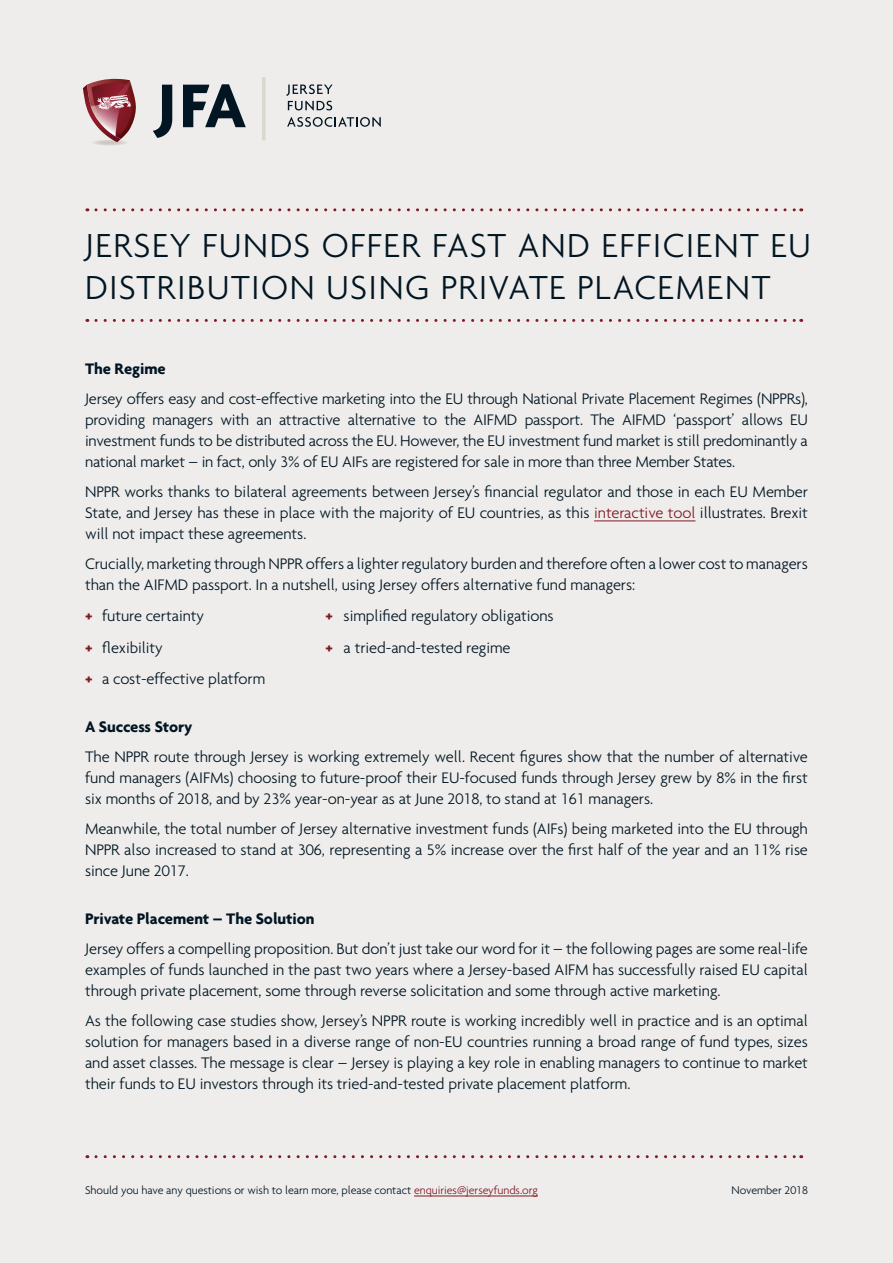
<style>
.page{position:relative;width:893px;height:1263px;background:#efedec}
.page>*{position:absolute;margin:0;border:0;box-sizing:border-box;transform-origin:0 0}
.t1{font:300 36px/42px "Agenda";letter-spacing:.04em;color:#011622}
.t2{font:300 16.5px/21px "Agenda";letter-spacing:-.005em;color:#011622;text-align:justify}
.t3{font:700 16.5px "Agenda";letter-spacing:-.005em;color:#011622}
.t4{font:300 12px "Agenda";letter-spacing:-.005em;color:#011622}
.s1{color:#801a24}
.s2{font-weight:700;color:#801a24}
</style>
<div class="page">
<svg style="left:96px;top:319px;width:706px;height:3px"></svg>
<svg style="left:96px;top:1155px;width:706px;height:3px"></svg>
<svg style="left:96px;top:208px;width:706px;height:3px"></svg>
<hr style="left:594px;top:521px;width:101px;height:1px;background:#801a24">
<hr style="left:414px;top:1196px;width:124px;height:1px;background:#801a24">
<svg style="left:286px;top:84px;width:47px;height:26px"></svg>
<svg style="left:287px;top:117px;width:94px;height:10px"></svg>
<svg style="left:153px;top:85px;width:19px;height:53px"></svg>
<div style="left:262px;top:77px;width:4px;height:64px;border:1px solid #d9d7ce"></div>
<svg style="left:183px;top:84px;width:63px;height:43px"></svg>
<svg style="left:83px;top:79px;width:53px;height:66px"></svg>
<h1 class="t1" style="left:85px;top:224px;width:728px">JERSEY FUNDS OFFER FAST AND EFFICIENT EU<br>DISTRIBUTION USING PRIVATE PLACEMENT</h1>
<p class="t3" style="left:85px;top:359px;width:82px">The Regime</p>
<p class="t2" style="left:85px;top:388px;width:724px">Jersey offers easy and cost-effective marketing into the EU through National Private Placement Regimes (NPPRs), providing managers with an attractive alternative to the AIFMD passport. The AIFMD ‘passport’ allows EU investment funds to be distributed across the EU. However, the EU investment fund market is still predominantly a national market – in fact, only 3% of EU AIFs are registered for sale in more than three Member States.</p>
<p class="t2" style="left:85px;top:481px;width:724px">NPPR works thanks to bilateral agreements between Jersey’s financial regulator and those in each EU Member State, and Jersey has these in place with the majority of EU countries, as this <span class="s1">interactive tool</span> illustrates. Brexit will not impact these agreements.</p>
<p class="t2" style="left:85px;top:553px;width:724px">Crucially, marketing through NPPR offers a lighter regulatory burden and therefore often a lower cost to managers than the AIFMD passport. In a nutshell, using Jersey offers alternative fund managers:</p>
<p class="t2" style="left:85px;top:605px;width:121px"><span class="s2">+</span> future certainty</p>
<p class="t2" style="left:325px;top:605px;width:230px"><span class="s2">+</span> simplified regulatory obligations</p>
<p class="t2" style="left:85px;top:637px;width:79px"><span class="s2">+</span> flexibility</p>
<p class="t2" style="left:325px;top:637px;width:187px"><span class="s2">+</span> a tried-and-tested regime</p>
<p class="t2" style="left:85px;top:668px;width:182px"><span class="s2">+</span> a cost-effective platform</p>
<p class="t3" style="left:85px;top:716px;width:109px">A Success Story</p>
<p class="t2" style="left:85px;top:746px;width:724px">The NPPR route through Jersey is working extremely well. Recent figures show that the number of alternative fund managers (AIFMs) choosing to future-proof their EU-focused funds through Jersey grew by 8% in the first six months of 2018, and by 23% year-on-year as at June 2018, to stand at 161 managers.</p>
<p class="t2" style="left:85px;top:818px;width:724px">Meanwhile, the total number of Jersey alternative investment funds (AIFs) being marketed into the EU through NPPR also increased to stand at 306, representing a 5% increase over the first half of the year and an 11% rise since June 2017.</p>
<p class="t3" style="left:85px;top:908px;width:231px">Private Placement – The Solution</p>
<p class="t2" style="left:85px;top:938px;width:724px">Jersey offers a compelling proposition. But don’t just take our word for it – the following pages are some real-life examples of funds launched in the past two years where a Jersey-based AIFM has successfully raised EU capital through private placement, some through reverse solicitation and some through active marketing.</p>
<p class="t2" style="left:85px;top:1010px;width:724px">As the following case studies show, Jersey’s NPPR route is working incredibly well in practice and is an optimal solution for managers based in a diverse range of non-EU countries running a broad range of fund types, sizes and asset classes. The message is clear – Jersey is playing a key role in enabling managers to continue to market their funds to EU investors through its tried-and-tested private placement platform.</p>
<p class="t4" style="left:85px;top:1183px;width:454px">Should you have any questions or wish to learn more, please contact <span class="s1">enquiries@jerseyfunds.org</span></p>
<p class="t4" style="left:732px;top:1183px;width:78px">November 2018</p>
</div>
